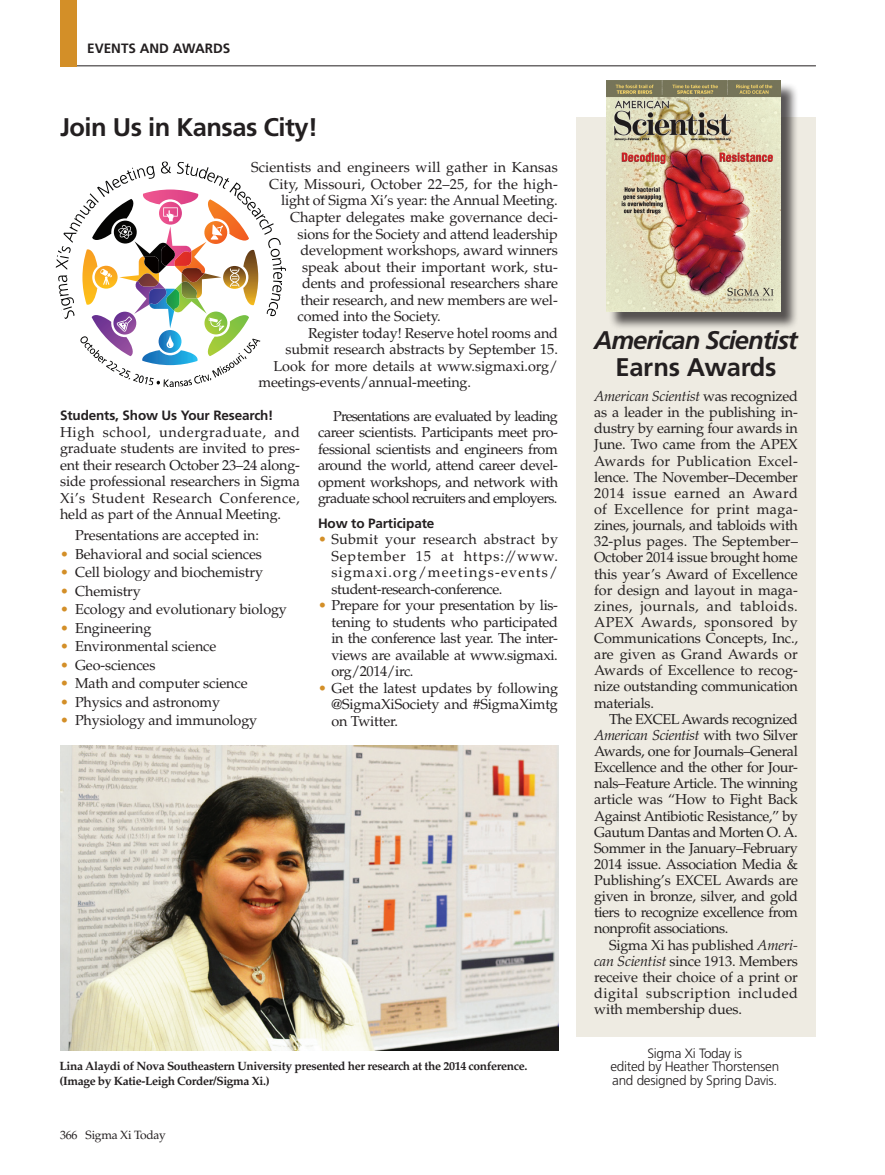
<style>
.page{position:relative;width:885px;height:1175px;background:#fff}
.page>*{position:absolute;margin:0;border:0;box-sizing:border-box;transform-origin:0 0}
.t1{font:700 25.5px "Frutiger LT Std";letter-spacing:-.02em;color:#231f20}
.t2{font:italic 700 25.5px "Frutiger LT Std";letter-spacing:-.04em;color:#231f20}
.t3{font:14.4px/16.2px "Palatino LT Std";letter-spacing:-.01em;color:#231f20;text-align:justify}
.t4{font:14.4px "Palatino LT Std";letter-spacing:.01em;color:#231f20}
.t5{font:300 13.5px/13.5px "Frutiger LT Std";letter-spacing:-.02em;color:#231f20;text-align:center}
.t6{font:700 13.5px "Frutiger LT Std";letter-spacing:-.01em;color:#231f20}
.t7{font:700 12px/15px "Palatino LT Std";letter-spacing:-.03em;color:#231f20}
.t8{font:12px "Palatino LT Std";letter-spacing:-.02em;color:#231f20}
.s1{color:#d38f28}
.s2{font-style:italic}
</style>
<div class="page">
<div style="left:576px;top:117px;width:239px;height:919px;background:#eeebe2"></div>
<hr style="left:76px;top:66px;width:739px;height:1px;background:#231f20">
<div style="left:60px;top:0;width:17px;height:66px;background:#d38f28"></div>
<svg style="left:55px;top:161px;width:231px;height:226px"></svg>
<img style="left:60px;top:745px;width:498px;height:305px">
<div style="left:608px;top:83px;width:190px;height:247px;background:#231f20;opacity:.75"></div>
<img style="left:606px;top:80px;width:173px;height:231px">
<p class="t6" style="left:87px;top:40px;width:26px">Events</p>
<p class="t6" style="left:140px;top:40px;width:90px">and Awards</p>
<h1 class="t1" style="left:60px;top:112px;width:259px">Join Us in Kansas City!</h1>
<p class="t4" style="left:251px;top:159px;width:308px">Scientists and engineers will gather in Kansas</p>
<p class="t3" style="left:269px;top:176px;width:290px">City, Missouri, October 22–25, for the high-</p>
<p class="t3" style="left:281px;top:193px;width:278px">light of Sigma Xi’s year: the Annual Meeting.</p>
<p class="t3" style="left:290px;top:209px;width:269px">Chapter delegates make governance deci-</p>
<p class="t3" style="left:297px;top:226px;width:262px">sions for the Society and attend leadership</p>
<p class="t3" style="left:300px;top:242px;width:259px">development workshops, award winners</p>
<p class="t3" style="left:302px;top:259px;width:257px">speak about their important work, stu-</p>
<p class="t3" style="left:302px;top:275px;width:257px">dents and professional researchers share</p>
<p class="t3" style="left:300px;top:292px;width:259px">their research, and new members are wel-</p>
<p class="t3" style="left:297px;top:308px;width:145px">comed into the Society.</p>
<p class="t3" style="left:308px;top:325px;width:251px">Register today! Reserve hotel rooms and</p>
<p class="t3" style="left:285px;top:341px;width:274px">submit research abstracts by September 15.</p>
<p class="t3" style="left:273px;top:358px;width:286px">Look for more details at www.sigmaxi.org/</p>
<p class="t3" style="left:258px;top:374px;width:214px">meetings-events/annual-meeting.</p>
<p class="t6" style="left:60px;top:407px;width:215px">Students, Show Us Your Research!</p>
<p class="t3" style="left:60px;top:424px;width:241px">High school, undergraduate, and graduate students are invited to pres&shy;ent their research October 23–24 along&shy;side professional researchers in Sigma Xi’s Student Research Conference, held as part of the Annual Meeting.</p>
<p class="t3" style="left:75px;top:527px;width:185px">Presentations are accepted in:</p>
<p class="t3" style="left:60px;top:546px;width:203px"><span class="s1">•</span> Behavioral and social sciences</p>
<p class="t3" style="left:60px;top:564px;width:204px"><span class="s1">•</span> Cell biology and biochemistry</p>
<p class="t3" style="left:60px;top:583px;width:82px"><span class="s1">•</span> Chemistry</p>
<p class="t3" style="left:60px;top:601px;width:228px"><span class="s1">•</span> Ecology and evolutionary biology</p>
<p class="t3" style="left:60px;top:620px;width:93px"><span class="s1">•</span> Engineering</p>
<p class="t3" style="left:60px;top:638px;width:158px"><span class="s1">•</span> Environmental science</p>
<p class="t3" style="left:60px;top:657px;width:97px"><span class="s1">•</span> Geo-sciences</p>
<p class="t3" style="left:60px;top:675px;width:189px"><span class="s1">•</span> Math and computer science</p>
<p class="t3" style="left:60px;top:694px;width:161px"><span class="s1">•</span> Physics and astronomy</p>
<p class="t3" style="left:60px;top:712px;width:199px"><span class="s1">•</span> Physiology and immunology</p>
<p class="t3" style="left:318px;top:407px;width:241px;text-indent:15px">Presentations are evaluated by leading career scientists. Participants meet pro&shy;fessional scientists and engineers from around the world, attend career devel&shy;opment workshops, and network with graduate school recruiters and employers.</p>
<p class="t6" style="left:318px;top:515px;width:118px">How to Participate</p>
<p class="t3" style="left:331px;top:531px;width:228px;text-indent:-14px"><span class="s1">•</span> Submit your research abstract by September 15 at https://www. sigmaxi.org/meetings-events/ student-research-conference.</p>
<p class="t3" style="left:331px;top:597px;width:228px;text-indent:-14px"><span class="s1">•</span> Prepare for your presentation by lis&shy;tening to students who participated in the conference last year. The inter&shy;views are available at www.sigmaxi. org/2014/irc.</p>
<p class="t3" style="left:331px;top:680px;width:228px;text-indent:-14px"><span class="s1">•</span> Get the latest updates by following @SigmaXiSociety and #SigmaXimtg on Twitter.</p>
<p class="t7" style="left:59px;top:1058px;width:469px">Lina Alaydi of Nova Southeastern University presented her research at the 2014 conference. (Image by Katie-Leigh Corder/Sigma Xi.)</p>
<p class="t8" style="left:60px;top:1127px;width:107px">366 Sigma Xi Today</p>
<h1 class="t2" style="left:594px;top:325px;width:205px">American Scientist</h1>
<h1 class="t1" style="left:615px;top:352px;width:163px">Earns Awards</h1>
<p class="t3" style="left:594px;top:388px;width:205px"><span class="s2">American Scientist</span> was recognized as a leader in the publishing in&shy;dustry by earning four awards in June. Two came from the APEX Awards for Publication Excel&shy;lence. The November–December 2014 issue earned an Award of Excellence for print maga&shy;zines, journals, and tabloids with 32-plus pages. The September– October 2014 issue brought home this year’s Award of Excellence for design and layout in maga&shy;zines, journals, and tabloids.<br>APEX Awards, sponsored by Communications Concepts, Inc., are given as Grand Awards or Awards of Excellence to recog&shy;nize outstanding communication materials.</p>
<p class="t3" style="left:594px;top:711px;width:205px;text-indent:15px">The EXCEL Awards recognized <span class="s2">American Scientist</span> with two Silver Awards, one for Journals–General Excellence and the other for Jour&shy;nals–Feature Article. The winning article was “How to Fight Back Against Antibiotic Resistance,” by Gautum Dantas and Morten O. A.<br>Sommer in the January–February 2014 issue. Association Media &amp; Publishing’s EXCEL Awards are given in bronze, silver, and gold tiers to recognize excellence from nonprofit associations.</p>
<p class="t3" style="left:594px;top:936px;width:205px;text-indent:15px">Sigma Xi has published <span class="s2">Ameri&shy;can Scientist</span> since 1913. Members receive their choice of a print or digital subscription included with membership dues.</p>
<p class="t5" style="left:610px;top:1046px;width:170px">Sigma Xi Today is<br>edited by H eather Thorstensen and designed by Spring Davis.</p>
</div>
